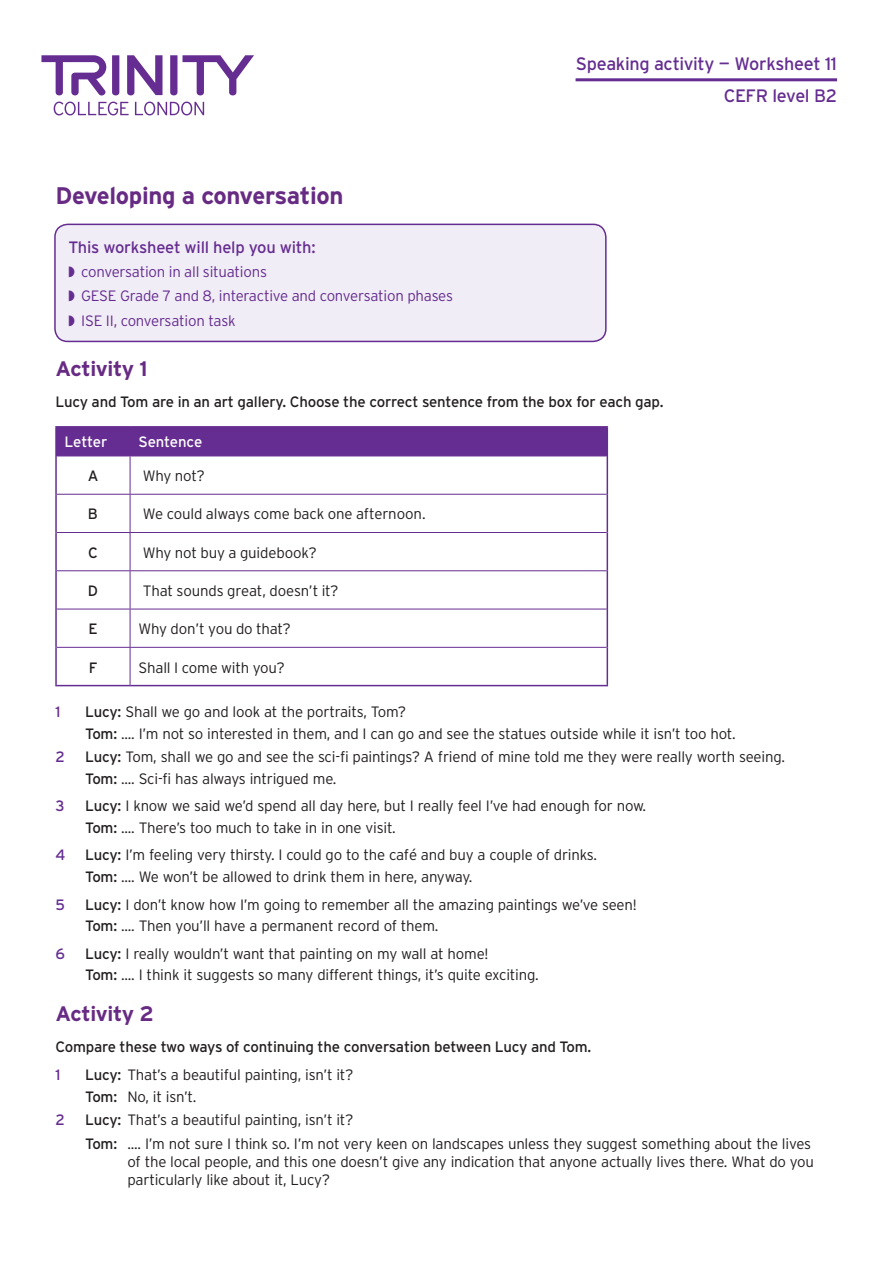
<style>
.page{position:relative;width:893px;height:1263px;background:#fff}
.page>*{position:absolute;margin:0;border:0;box-sizing:border-box;transform-origin:0 0}
.t1{font:700 24px "Interstate";letter-spacing:-.015em;color:#672b84}
.t2{font:700 21px "Interstate";letter-spacing:-.015em;color:#672b84}
.t3{font:18px/32.5px "Interstate";letter-spacing:-.02em;color:#652d91;text-align:right}
.t4{font:16.5px "Interstate";letter-spacing:-.015em;color:#652d91}
.t5{font:300 15px/21.3px "Interstate";letter-spacing:-.015em;color:#231f20}
.t6{font:15px "Interstate";letter-spacing:-.015em;color:#231f20}
.t7{font:300 15px/24.3px "Interstate";letter-spacing:-.015em;color:#652d91}
.t8{font:15px "Interstate";letter-spacing:-.01em;color:#fff}
.t9{font:15px "Interstate";color:#652d91}
.s1{font-weight:400}
</style>
<div class="page">
<svg style="left:54px;top:102px;width:75px;height:13px"></svg>
<svg style="left:135px;top:102px;width:69px;height:13px"></svg>
<svg style="left:112px;top:55px;width:7px;height:40px"></svg>
<svg style="left:127px;top:55px;width:35px;height:40px"></svg>
<svg style="left:170px;top:55px;width:7px;height:40px"></svg>
<svg style="left:183px;top:55px;width:71px;height:40px"></svg>
<svg style="left:41px;top:55px;width:65px;height:41px"></svg>
<svg style="left:57px;top:457px;width:550px;height:228px"></svg>
<hr style="left:55px;top:426px;width:75px;height:2px;background:#652d91">
<hr style="left:55px;top:428px;width:2px;height:28px;background:#652d91">
<hr style="left:130px;top:426px;width:478px;height:2px;background:#652d91">
<div style="left:57px;top:427px;width:551px;height:29px;background:#652d91"></div>
<hr style="left:55px;top:456px;width:2px;height:38px;background:#652d91">
<hr style="left:607px;top:456px;width:1px;height:38px;background:#652d91">
<hr style="left:55px;top:494px;width:2px;height:38px;background:#652d91">
<hr style="left:607px;top:494px;width:1px;height:38px;background:#652d91">
<hr style="left:55px;top:532px;width:2px;height:39px;background:#652d91">
<hr style="left:607px;top:532px;width:1px;height:39px;background:#652d91">
<hr style="left:55px;top:571px;width:2px;height:38px;background:#652d91">
<hr style="left:607px;top:571px;width:1px;height:38px;background:#652d91">
<hr style="left:55px;top:609px;width:2px;height:38px;background:#652d91">
<hr style="left:607px;top:609px;width:1px;height:38px;background:#652d91">
<hr style="left:55px;top:647px;width:2px;height:38px;background:#652d91">
<hr style="left:607px;top:647px;width:1px;height:38px;background:#652d91">
<hr style="left:55px;top:685px;width:75px;height:1px;background:#652d91">
<hr style="left:130px;top:685px;width:478px;height:1px;background:#652d91">
<hr style="left:57px;top:456px;width:73px;height:1px;background:#652d91">
<hr style="left:130px;top:456px;width:477px;height:1px;background:#652d91">
<hr style="left:130px;top:456px;width:1px;height:38px;background:#652d91">
<hr style="left:57px;top:494px;width:73px;height:1px;background:#652d91">
<hr style="left:130px;top:494px;width:477px;height:1px;background:#652d91">
<hr style="left:130px;top:495px;width:1px;height:37px;background:#652d91">
<hr style="left:57px;top:532px;width:73px;height:1px;background:#652d91">
<hr style="left:130px;top:532px;width:477px;height:1px;background:#652d91">
<hr style="left:130px;top:533px;width:1px;height:37px;background:#652d91">
<hr style="left:57px;top:570px;width:73px;height:1px;background:#652d91">
<hr style="left:130px;top:570px;width:477px;height:1px;background:#652d91">
<hr style="left:130px;top:571px;width:1px;height:38px;background:#652d91">
<hr style="left:57px;top:609px;width:73px;height:1px;background:#652d91">
<hr style="left:130px;top:609px;width:477px;height:1px;background:#652d91">
<hr style="left:130px;top:609px;width:1px;height:38px;background:#652d91">
<hr style="left:57px;top:647px;width:73px;height:1px;background:#652d91">
<hr style="left:130px;top:647px;width:477px;height:1px;background:#652d91">
<hr style="left:130px;top:648px;width:1px;height:37px;background:#652d91">
<div style="left:55px;top:224px;width:551px;height:117px;background:#f1edf6;border-radius:13px"></div>
<div style="left:54px;top:224px;width:553px;height:118px;border:2px solid #652d91;border-radius:13px"></div>
<hr style="left:576px;top:78px;width:261px;height:3px;background:#652d91">
<h1 class="t1" style="left:55px;top:182px;width:290px">Developing a conversation</h1>
<p class="t4" style="left:68px;top:238px;width:249px">This worksheet will help you with:</p>
<p class="t7" style="left:68px;top:259px;width:386px">◗ conversation in all situations<br>◗ GESE Grade 7 and 8, interactive and conversation phases ◗ ISE II, conversation task</p>
<p class="t3" style="left:576px;top:47px;width:263px">Speaking activity — Worksheet 11<br>CEFR level B2</p>
<h2 class="t2" style="left:55px;top:357px;width:94px">Activity 1</h2>
<p class="t6" style="left:55px;top:393px;width:610px">Lucy and Tom are in an art gallery. Choose the correct sentence from the box for each gap.</p>
<p class="t8" style="left:65px;top:434px;width:44px">Letter</p>
<p class="t8" style="left:139px;top:434px;width:65px">Sentence</p>
<p class="t6" style="left:88px;top:467px;width:12px">A</p>
<p class="t5" style="left:143px;top:465px;width:64px">Why not?</p>
<p class="t6" style="left:88px;top:506px;width:12px">B</p>
<p class="t5" style="left:143px;top:503px;width:284px">We could always come back one afternoon.</p>
<p class="t6" style="left:88px;top:544px;width:11px">C</p>
<p class="t5" style="left:143px;top:542px;width:176px">Why not buy a guidebook?</p>
<p class="t6" style="left:88px;top:582px;width:12px">D</p>
<p class="t5" style="left:143px;top:580px;width:197px">That sounds great, doesn’t it?</p>
<p class="t6" style="left:88px;top:620px;width:11px">E</p>
<p class="t5" style="left:139px;top:618px;width:154px">Why don’t you do that?</p>
<p class="t6" style="left:89px;top:659px;width:10px">F</p>
<p class="t5" style="left:139px;top:656px;width:148px">Shall I come with you?</p>
<p class="t9" style="left:55px;top:704px;width:7px">1</p>
<p class="t5" style="left:85px;top:701px;width:652px"><span class="s1">Lucy:</span> Shall we go and look at the portraits, Tom?<br><span class="s1">Tom:</span> .... I’m not so interested in them, and I can go and see the statues outside while it isn’t too hot.</p>
<p class="t9" style="left:55px;top:748px;width:11px">2</p>
<p class="t5" style="left:85px;top:746px;width:701px"><span class="s1">Lucy:</span> Tom, shall we go and see the sci-fi paintings? A friend of mine told me they were really worth seeing.<br><span class="s1">Tom:</span> .... Sci-fi has always intrigued me.</p>
<p class="t9" style="left:55px;top:798px;width:11px">3</p>
<p class="t5" style="left:85px;top:795px;width:562px"><span class="s1">Lucy:</span> I know we said we’d spend all day here, but I really feel I’ve had enough for now.<br><span class="s1">Tom:</span> .... There’s too much to take in in one visit.</p>
<p class="t9" style="left:55px;top:847px;width:12px">4</p>
<p class="t5" style="left:85px;top:844px;width:513px"><span class="s1">Lucy:</span> I’m feeling very thirsty. I could go to the café and buy a couple of drinks.<br><span class="s1">Tom:</span> .... We won’t be allowed to drink them in here, anyway.</p>
<p class="t9" style="left:55px;top:896px;width:11px">5</p>
<p class="t5" style="left:85px;top:893px;width:553px"><span class="s1">Lucy:</span> I don’t know how I’m going to remember all the amazing paintings we’ve seen!<br><span class="s1">Tom:</span> .... Then you’ll have a permanent record of them.</p>
<p class="t9" style="left:55px;top:945px;width:11px">6</p>
<p class="t5" style="left:85px;top:943px;width:455px"><span class="s1">Lucy:</span> I really wouldn’t want that painting on my wall at home!<br><span class="s1">Tom:</span> .... I think it suggests so many different things, it’s quite exciting.</p>
<h2 class="t2" style="left:55px;top:1002px;width:100px">Activity 2</h2>
<p class="t6" style="left:55px;top:1039px;width:537px">Compare these two ways of continuing the conversation between Lucy and Tom.</p>
<p class="t9" style="left:55px;top:1066px;width:7px">1</p>
<p class="t5" style="left:85px;top:1064px;width:270px"><span class="s1">Lucy:</span> That’s a beautiful painting, isn’t it?<br><span class="s1">Tom:</span> No, it isn’t.</p>
<p class="t9" style="left:55px;top:1111px;width:11px">2</p>
<p class="t5" style="left:85px;top:1107px;width:727px;line-height:24.3px"><span class="s1">Lucy:</span> That’s a beautiful painting, isn’t it?<br><span class="s1">Tom:</span> .... I’m not sure I think so. I’m not very keen on landscapes unless they suggest something about the lives</p>
<p class="t5" style="left:127px;top:1153px;width:688px;line-height:18px">of the local people, and this one doesn’t give any indication that anyone actually lives there. What do you particularly like about it, Lucy?</p>
</div>
